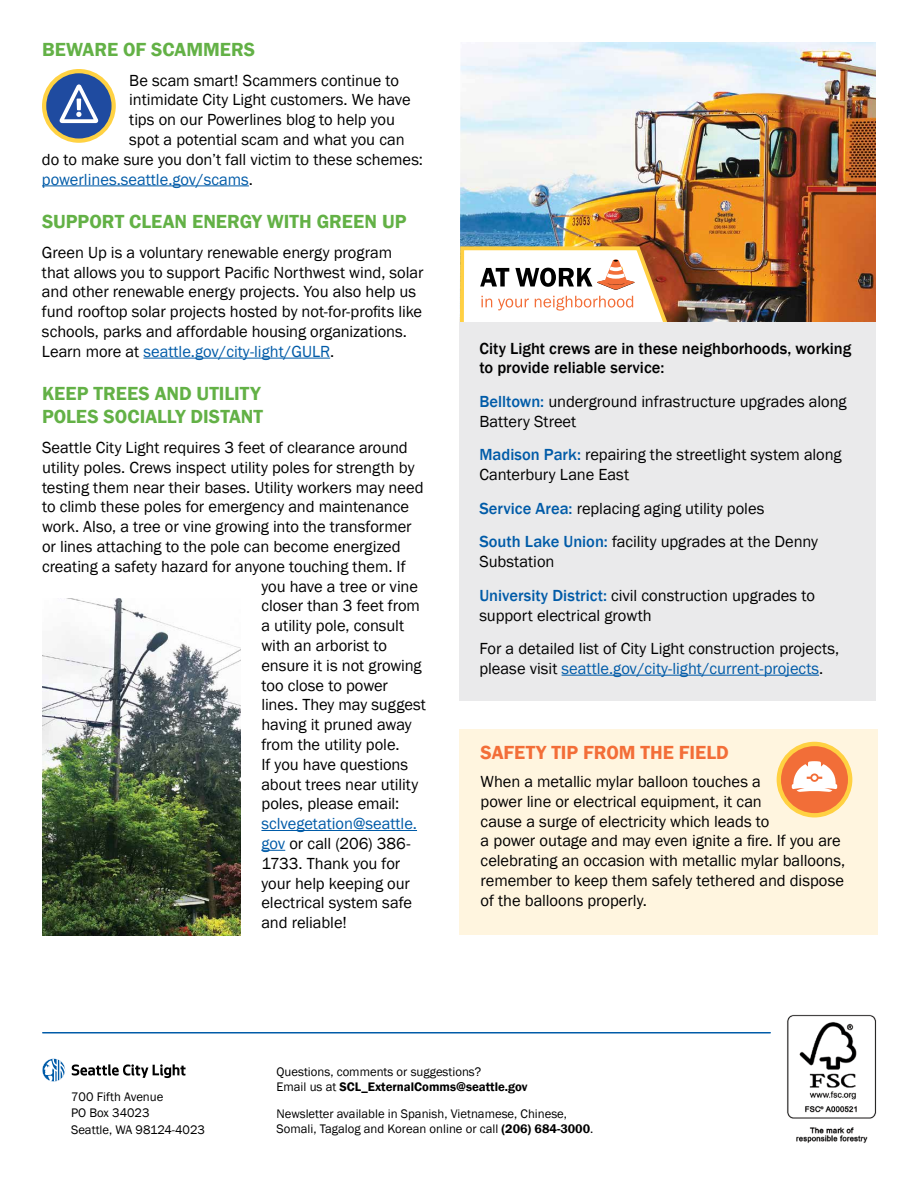
<style>
.page{position:relative;width:918px;height:1188px;background:#fff}
.page>*{position:absolute;margin:0;border:0;box-sizing:border-box;transform-origin:0 0}
.t1{font:600 19.5px/23.4px "Franklin Gothic";color:#63b146}
.t2{font:600 19.5px "Franklin Gothic";color:#f36e38}
.t3{font:16.5px/19.8px "Franklin Gothic";letter-spacing:-.005em;color:#000}
.t4{font:16.5px "Franklin Gothic";color:#005ba8}
.t5{font:500 16.5px/19.8px "Franklin Gothic";color:#000}
.t6{font:12.75px/16.5px "Franklin Gothic";color:#000}
.s1{color:#000}
.s2{color:#005ba8}
.s3{font-weight:500;color:#005ba8}
.s4{font-weight:600}
</style>
<div class="page">
<div style="left:459px;top:729px;width:419px;height:205px;background:#fff5df"></div>
<img style="left:460px;top:42px;width:416px;height:280px">
<svg style="left:459px;top:244px;width:219px;height:691px"></svg>
<svg style="left:462px;top:248px;width:211px;height:74px"></svg>
<div style="left:460px;top:322px;width:416px;height:378px;background:#eaeaeb"></div>
<hr style="left:562px;top:675px;width:257px;height:1px;background:#005ba8">
<hr style="left:42px;top:185px;width:207px;height:1px;background:#005ba8">
<hr style="left:143px;top:358px;width:187px;height:1px;background:#005ba8">
<hr style="left:261px;top:830px;width:156px;height:1px;background:#005ba8">
<svg style="left:261px;top:850px;width:24px;height:1px"></svg>
<svg style="left:777px;top:742px;width:75px;height:75px"></svg>
<svg style="left:72px;top:1064px;width:114px;height:14px"></svg>
<svg style="left:42px;top:1058px;width:23px;height:24px"></svg>
<hr style="left:43px;top:1032px;width:727px;height:2px;background:#005ba8">
<img style="left:787px;top:1014px;width:90px;height:129px">
<img style="left:42px;top:598px;width:198px;height:337px">
<svg style="left:42px;top:69px;width:74px;height:74px"></svg>
<p class="t1" style="left:42px;top:38px;width:215px">BEWARE OF SCAMMERS</p>
<p class="t3" style="left:129px;top:71px;width:271px">Be scam smart! Scammers continue to</p>
<p class="t3" style="left:129px;top:90px;width:283px">intimidate City Light customers. We have</p>
<p class="t3" style="left:129px;top:110px;width:267px">tips on our Powerlines blog to help you</p>
<p class="t3" style="left:129px;top:130px;width:277px">spot a potential scam and what you can</p>
<p class="t3" style="left:42px;top:150px;width:383px">do to make sure you don’t fall victim to these schemes:</p>
<p class="t4" style="left:42px;top:169px;width:213px">powerlines.seattle.gov/scams<span class="s1">.</span></p>
<p class="t1" style="left:42px;top:210px;width:366px">SUPPORT CLEAN ENERGY WITH GREEN UP</p>
<p class="t3" style="left:42px;top:243px;width:383px">Green Up is a voluntary renewable energy program that allows you to support Pacific Northwest wind, solar and other renewable energy projects. You also help us fund rooftop solar projects hosted by not-for-profits like schools, parks and affordable housing organizations.<br>Learn more at <span class="s2">seattle.gov/city-light/GULR</span>.</p>
<p class="t1" style="left:42px;top:382px;width:223px">KEEP TREES AND UTILITY<br>POLES SOCIALLY DISTANT</p>
<p class="t3" style="left:42px;top:438px;width:367px">Seattle City Light requires 3 feet of clearance around</p>
<p class="t3" style="left:42px;top:458px;width:374px">utility poles. Crews inspect utility poles for strength by</p>
<p class="t3" style="left:42px;top:478px;width:383px">testing them near their bases. Utility workers may need</p>
<p class="t3" style="left:42px;top:497px;width:369px">to climb these poles for emergency and maintenance</p>
<p class="t3" style="left:42px;top:517px;width:371px">work. Also, a tree or vine growing into the transformer</p>
<p class="t3" style="left:42px;top:537px;width:360px">or lines attaching to the pole can become energized</p>
<p class="t3" style="left:42px;top:557px;width:365px">creating a safety hazard for anyone touching them. If</p>
<p class="t3" style="left:261px;top:577px;width:158px">you have a tree or vine</p>
<p class="t3" style="left:261px;top:596px;width:160px">closer than 3 feet from</p>
<p class="t3" style="left:261px;top:616px;width:144px">a utility pole, consult</p>
<p class="t3" style="left:261px;top:636px;width:127px">with an arborist to</p>
<p class="t3" style="left:261px;top:656px;width:162px">ensure it is not growing</p>
<p class="t3" style="left:261px;top:676px;width:128px">too close to power</p>
<p class="t3" style="left:261px;top:695px;width:166px">lines. They may suggest</p>
<p class="t3" style="left:261px;top:715px;width:152px">having it pruned away</p>
<p class="t3" style="left:261px;top:735px;width:140px">from the utility pole.</p>
<p class="t3" style="left:261px;top:755px;width:148px">If you have questions</p>
<p class="t3" style="left:261px;top:775px;width:158px">about trees near utility</p>
<p class="t3" style="left:261px;top:794px;width:139px">poles, please email:</p>
<p class="t3" style="left:261px;top:814px;width:157px"><span class="s2">sclvegetation@seattle. gov</span> or call (206) 386-<br>1733. Thank you for your help keeping our electrical system safe and reliable!</p>
<p class="t5" style="left:479px;top:338px;width:373px">City Light crews are in these neighborhoods, working to provide reliable service:</p>
<p class="t3" style="left:479px;top:392px;width:369px"><span class="s3">Belltown:</span> underground infrastructure upgrades along<br>Battery Street</p>
<p class="t3" style="left:479px;top:445px;width:364px"><span class="s3">Madison Park:</span> repairing the streetlight system along<br>Canterbury Lane East</p>
<p class="t3" style="left:479px;top:492px;width:340px;line-height:33.6px"><span class="s3">Service Area:</span> replacing aging utility poles<br><span class="s3">South Lake Union:</span> facility upgrades at the Denny</p>
<p class="t3" style="left:479px;top:545px;width:337px;line-height:33.6px">Substation<br><span class="s3">University District:</span> civil construction upgrades to</p>
<p class="t3" style="left:479px;top:599px;width:362px;line-height:33.6px">support electrical growth<br>For a detailed list of City Light construction projects,</p>
<p class="t4" style="left:479px;top:658px;width:345px"><span class="s1">please visit</span> seattle.gov/city-light/current-projects<span class="s1">.</span></p>
<p class="t2" style="left:481px;top:741px;width:250px">SAFETY TIP FROM THE FIELD</p>
<p class="t3" style="left:481px;top:772px;width:366px">When a metallic mylar balloon touches a<br>power line or electrical equipment, it can<br>cause a surge of electricity which leads to<br>a power outage and may even ignite a fire. If you are celebrating an occasion with metallic mylar balloons, remember to keep them safely tethered and dispose of the balloons properly.</p>
<p class="t6" style="left:71px;top:1088px;width:135px">700 Fifth Avenue<br>PO Box 34023<br>Seattle, WA 98124-4023</p>
<p class="t6" style="left:277px;top:1065px;width:253px;line-height:15px">Questions, comments or suggestions?<br>Email us at <span class="s4">SCL_ExternalComms@seattle.gov</span></p>
<p class="t6" style="left:277px;top:1106px;width:318px;line-height:15px">Newsletter available in Spanish, Vietnamese, Chinese,<br>Somali, Tagalog and Korean online or call <span class="s4">(206) 684-3000</span>.</p>
</div>
